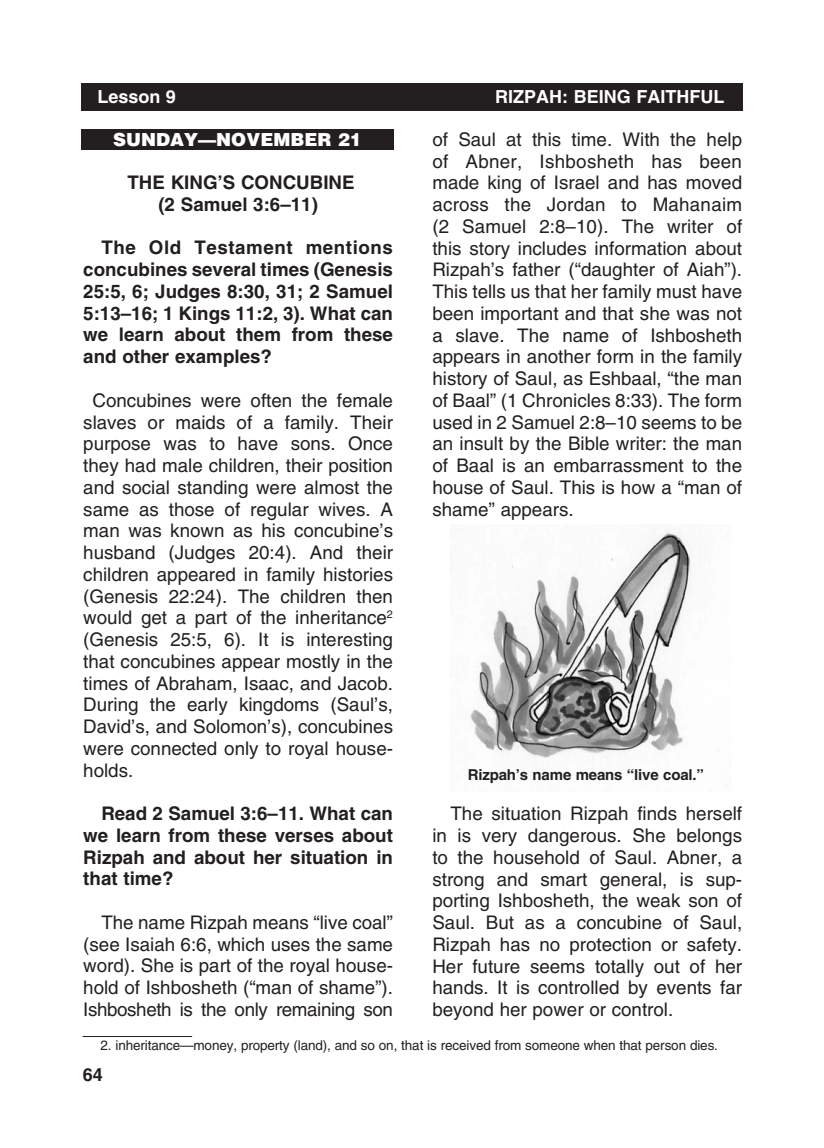
<style>
.page{position:relative;width:824px;height:1148px;background:#fff}
.page>*{position:absolute;margin:0;border:0;box-sizing:border-box;transform-origin:0 0}
._1-Body{font:18.75px/21.8px "Helvetica";color:#231f20}
._2-Body_bold{font:700 18.75px/21.8px "Helvetica";color:#231f20;text-align:justify}
._5-subheads{font:700 18.75px/21.8px "Helvetica";color:#231f20;text-align:center}
.t1{font:700 18px "Helvetica";color:#fff}
.t2{font:900 18px "Helvetica";color:#fff}
.t3{font:700 18px "Helvetica";color:#231f20}
._8-captions{font:700 15px "Helvetica";letter-spacing:-.01em;color:#231f20}
._7-footnotes{font:13.5px "Helvetica";letter-spacing:-.01em;color:#231f20}
</style>
<div class="page">
<div style="left:81px;top:84px;width:661px;height:27px;background:#231f20"></div>
<div style="left:81px;top:83px;width:662px;height:27px;background:#231f20"></div>
<div style="left:81px;top:130px;width:313px;height:20px;background:#231f20"></div>
<img style="left:470px;top:532px;width:257px;height:253px">
<hr style="left:82px;top:1036px;width:110px;height:1px;background:#231f20">
<p class="t1" style="left:97px;top:86px;width:80px">Lesson 9</p>
<p class="t1" style="left:495px;top:86px;width:25px">Rizpah</p>
<p class="t1" style="left:562px;top:86px;width:36px">: Being</p>
<p class="t1" style="left:636px;top:86px;width:23px">Faithful</p>
<p class="t1" style="left:166px;top:86px;width:12px">1</p>
<p class="t1" style="left:618px;top:86px;width:107px">Lesson Title</p>
<p class="t2" style="left:113px;top:128px;width:250px">SUNDAY—NOVEMBER 21</p>
<p class="_5-subheads" style="left:127px;top:171px;width:229px">THE KING’S CONCUBINE (2 Samuel 3:6–11)</p>
<p class="_2-Body_bold" style="left:83px;top:237px;width:311px;text-indent:18px">The Old Testament mentions concubines several times (Genesis 25:5, 6; Judges 8:30, 31; 2 Samuel 5:13–16; 1 Kings 11:2, 3). What can we learn about them from these and other examples?</p>
<p class="_1-Body" style="left:83px;top:389px;width:311px;text-indent:9px">Concubines were often the female slaves or maids of a family. Their purpose was to have sons. Once they had male children, their position and social standing were almost the same as those of regular wives. A man was known as his concubine’s husband (Judges 20:4). And their children appeared in family histories (Genesis 22:24). The children then would get a part of the inheritance<sup>2 </sup>(Genesis 25:5, 6). It is interesting that concubines appear mostly in the times of Abraham, Isaac, and Jacob.<br>During the early kingdoms (Saul’s, David’s, and Solomon’s), concubines were connected only to royal house&shy;holds.</p>
<p class="_2-Body_bold" style="left:83px;top:802px;width:311px;text-indent:18px">Read 2 Samuel 3:6–11. What can we learn from these verses about Rizpah and about her situation in that time?</p>
<p class="_1-Body" style="left:83px;top:911px;width:311px;text-indent:18px">The name Rizpah means “live coal” (see Isaiah 6:6, which uses the same word). She is part of the royal house&shy;hold of Ishbosheth (“man of shame”).<br>Ishbosheth is the only remaining son</p>
<p class="_1-Body" style="left:432px;top:128px;width:311px">of Saul at this time. With the help of Abner, Ishbosheth has been made king of Israel and has moved across the Jordan to Mahanaim (2 Samuel 2:8–10). The writer of this story includes information about Rizpah’s father (“daughter of Aiah”).<br>This tells us that her family must have been important and that she was not a slave. The name of Ishbosheth appears in another form in the family history of Saul, as Eshbaal, “the man of Baal” (1 Chronicles 8:33). The form used in 2 Samuel 2:8–10 seems to be an insult by the Bible writer: the man of Baal is an embarrassment to the house of Saul. This is how a “man of shame” appears.</p>
<p class="_8-captions" style="left:467px;top:765px;width:238px">Rizpah’s name means “live coal.”</p>
<p class="_1-Body" style="left:432px;top:803px;width:311px;text-indent:18px">The situation Rizpah finds herself in is very dangerous. She belongs to the household of Saul. Abner, a strong and smart general, is sup&shy;porting Ishbosheth, the weak son of Saul. But as a concubine of Saul, Rizpah has no protection or safety.<br>Her future seems totally out of her hands. It is controlled by events far beyond her power or control.</p>
<p class="_7-footnotes" style="left:101px;top:1037px;width:616px">2. inheritance—money, property (land), and so on, that is received from someone when that person dies.</p>
<p class="t3" style="left:83px;top:1063px;width:22px">64</p>
</div>
